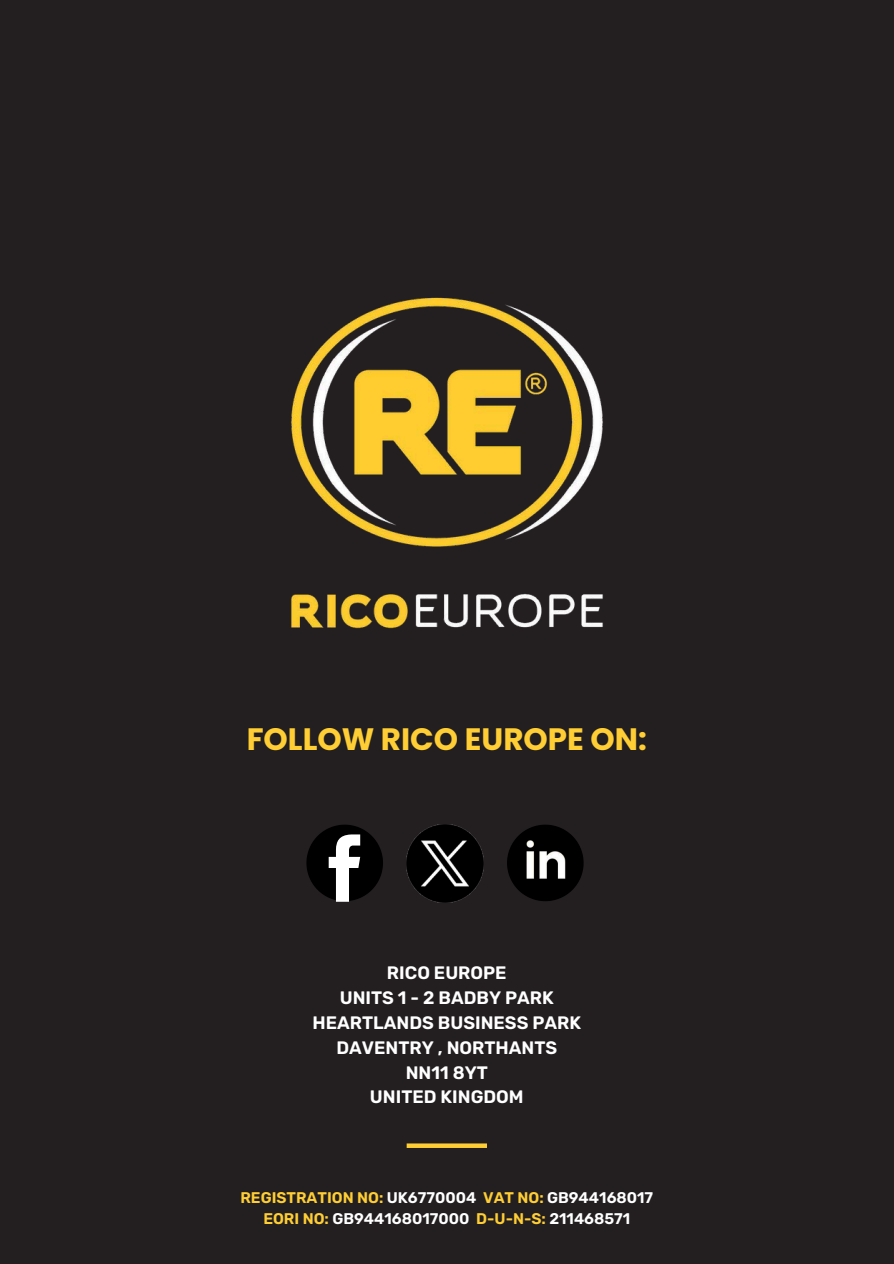
<style>
.page{position:relative;width:894px;height:1264px;background:#fff}
.page>*{position:absolute;margin:0;border:0;box-sizing:border-box;transform-origin:0 0}
.t1{font:700 30.9px "Poppins";color:#ffce34}
.t2{font:600 18px/24.8px "Rubik";color:#fff;text-align:center}
.t3{font:600 15.45px "Rubik";color:#ffce34}
.t4{font:600 15.45px "Rubik";color:#fff}
.s1{color:#fff}
.s2{color:#ffce34}
</style>
<div class="page">
<div style="left:0;top:0;width:893px;height:1263px;background:#231f20"></div>
<svg style="left:406px;top:1143px;width:81px;height:4px"></svg>
<img style="left:406px;top:824px;width:71px;height:78px">
<svg style="left:306px;top:824px;width:77px;height:77px"></svg>
<img style="left:477px;top:824px;width:107px;height:77px">
<img style="left:291px;top:297px;width:312px;height:332px">
<p class="t1" style="left:246px;top:717px;width:401px">FOLLOW RICO EUROPE ON:</p>
<p class="t2" style="left:312px;top:960px;width:270px">RICO EUROPE<br>UNITS 1 - 2 BADBY PARK<br>HEARTLANDS BUSINESS PARK<br>DAVENTRY , NORTHANTS<br>NN11 8YT<br>UNITED KINGDOM</p>
<p class="t3" style="left:240px;top:1188px;width:414px">REGISTRATION NO: <span class="s1">UK6770004</span> VAT NO: <span class="s1">GB944168017</span></p>
<h1 class="t4" style="left:263px;top:1209px;width:368px"><span class="s2">EORI NO:</span> GB944168017000 <span class="s2">D-U-N-S:</span> 211468571</h1>
</div>
